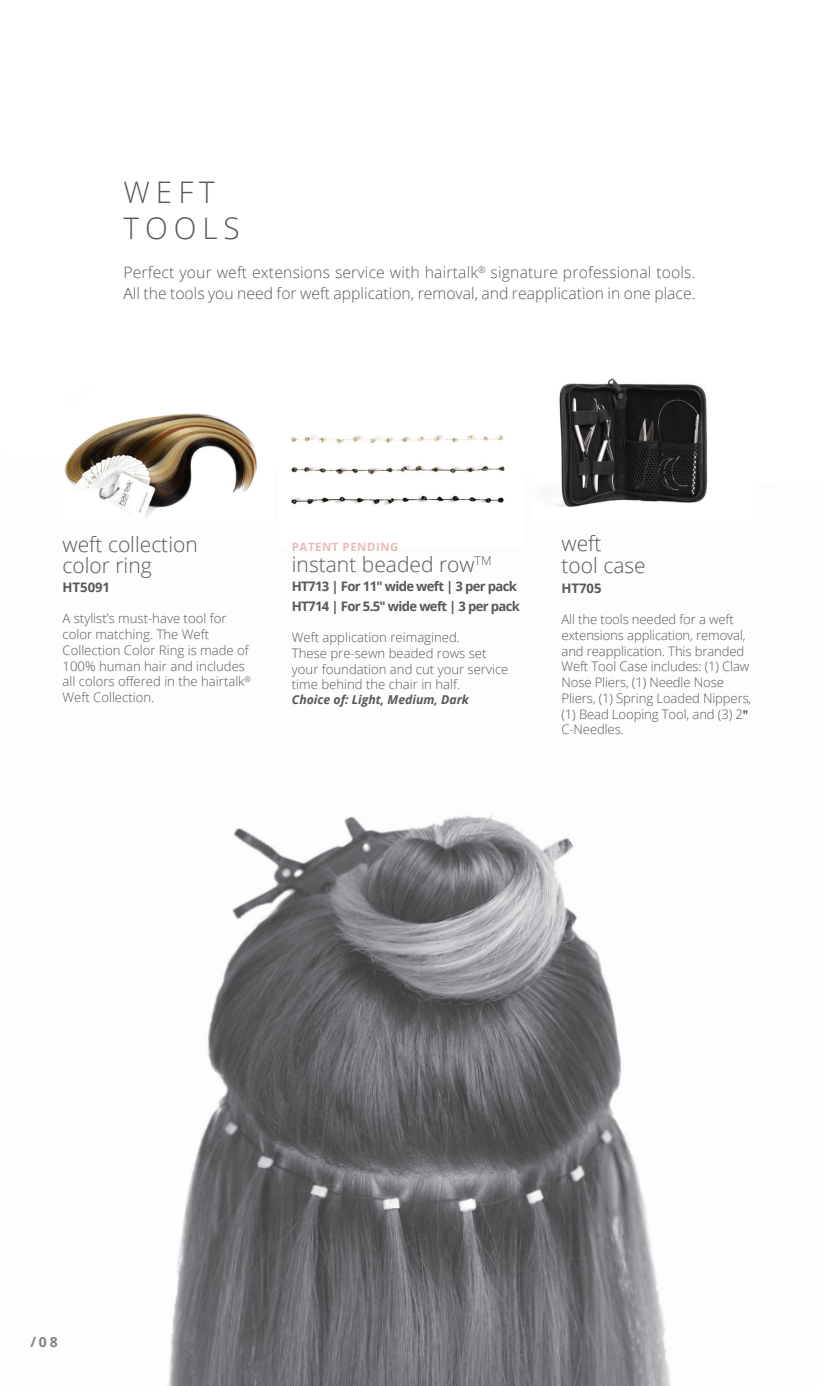
<style>
.page{position:relative;width:819px;height:1386px;background:#fff}
.page>*{position:absolute;margin:0;border:0;box-sizing:border-box;transform-origin:0 0}
.t1{font:300 29.75px/35.7px "Open Sans";letter-spacing:.2em;color:#57585a}
.t2{font:300 21px/22.8px "Open Sans";color:#57585a}
.t3{font:300 15.75px/21px "Open Sans";letter-spacing:.01em;color:#57585a}
.t4{font:700 14px "Open Sans";color:#808285}
.t5{font:300 13.12px/15.8px "Open Sans";color:#57585a}
.t6{font:700 13.12px/19.2px "Open Sans";letter-spacing:-.05em;color:#57585a}
.t7{font:italic 700 12.25px "Open Sans";color:#57585a}
.t8{font:700 11.38px "Open Sans";letter-spacing:.05em;color:#e8bab6}
.s1{font-family:"Proxima Nova";font-weight:700}
</style>
<div class="page">
<img style="left:168px;top:812px;width:503px;height:574px">
<img style="left:291px;top:434px;width:214px;height:71px">
<img style="left:554px;top:378px;width:154px;height:129px">
<img style="left:64px;top:413px;width:193px;height:105px">
<h1 class="t1" style="left:123px;top:174px;width:118px">WEFT<br>TOOLS</h1>
<p class="t3" style="left:123px;top:262px;width:574px">Perfect your weft extensions service with hairtalk<sup>®</sup> signature professional tools.<br>All the tools you need for weft application, removal, and reapplication in one place.</p>
<h2 class="t2" style="left:63px;top:533px;width:137px;line-height:21px">weft collection color ring</h2>
<p class="t6" style="left:63px;top:577px;width:49px">HT5091</p>
<p class="t5" style="left:63px;top:610px;width:190px">A stylist’s must-have tool for color matching. The Weft<br>Collection Color Ring is made of<br>100% human hair and includes all colors offered in the hairtalk<sup>®<br></sup>Weft Collection.</p>
<p class="t8" style="left:292px;top:539px;width:108px">PATENT PENDING</p>
<h2 class="t2" style="left:292px;top:553px;width:201px">instant beaded row<sup>TM</sup></h2>
<p class="t6" style="left:292px;top:577px;width:230px">HT713 | For 11″ wide weft | 3 per pack<br>HT714 | For 5.5″ wide weft | 3 per pack</p>
<p class="t5" style="left:292px;top:629px;width:218px">Weft application reimagined.<br>These pre-sewn beaded rows set your foundation and cut your service time behind the chair in half.</p>
<p class="t7" style="left:292px;top:691px;width:178px">Choice of: Light, Medium, Dark</p>
<h2 class="t2" style="left:562px;top:531px;width:86px">weft<br>tool case</h2>
<p class="t6" style="left:562px;top:578px;width:42px">HT705</p>
<p class="t5" style="left:562px;top:611px;width:191px">All the tools needed for a weft extensions application, removal, and reapplication. This branded<br>Weft Tool Case includes: (1) Claw<br>Nose Pliers, (1) Needle Nose<br>Pliers, (1) Spring Loaded Nippers, (1) Bead Looping Tool, and (3) 2<span class="s1">"<br></span>C-Needles.</p>
<p class="t4" style="left:30px;top:1332px;width:29px">/08</p>
</div>
